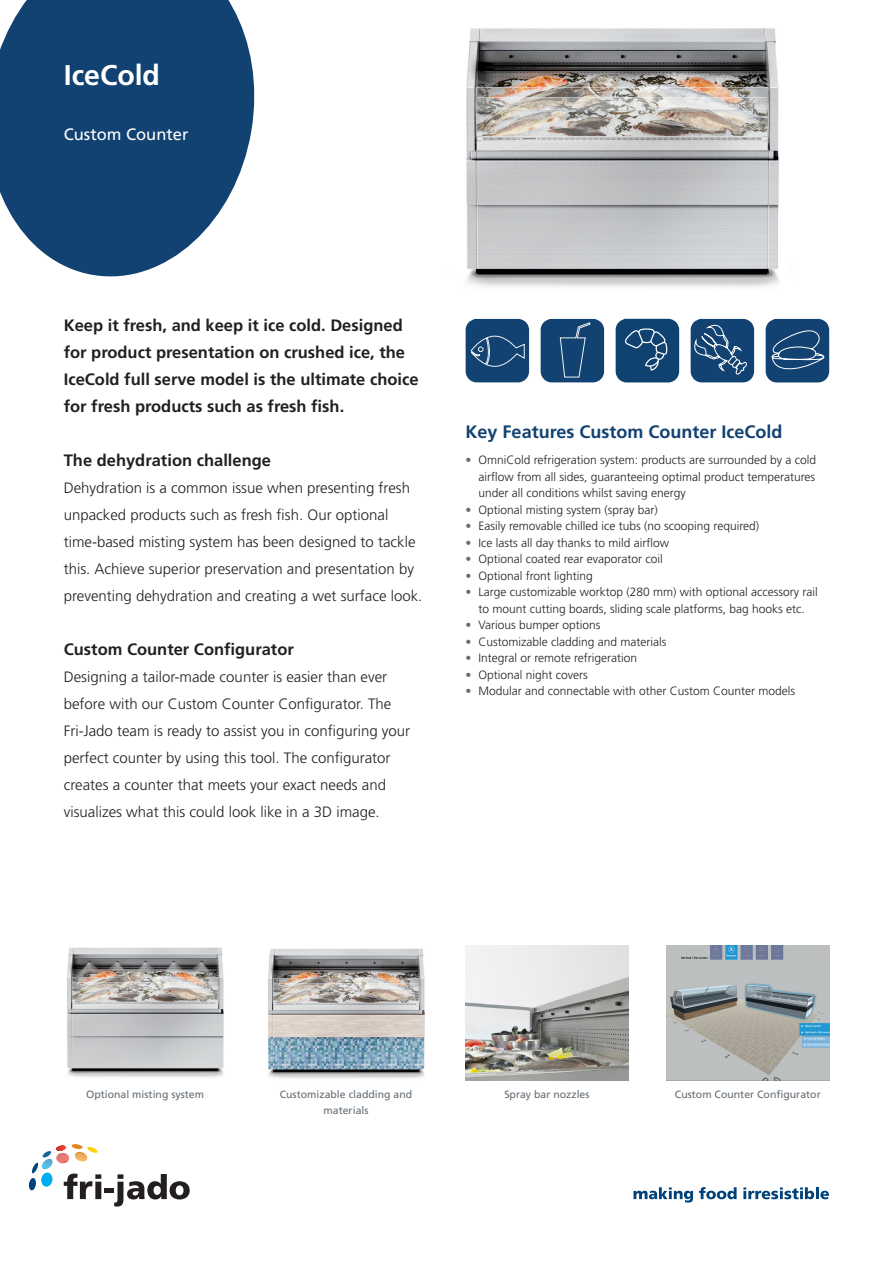
<style>
.page{position:relative;width:893px;height:1263px;background:#fff}
.page>*{position:absolute;margin:0;border:0;box-sizing:border-box;transform-origin:0 0}
.Kop_1_Wit{font:700 28.5px "Frutiger LT Std";letter-spacing:-.005em;color:#fff}
.Kop_3_Blauw{font:700 18px "Frutiger LT Std";color:#124271}
.Intro_zwart{font:700 16.5px/27px "Frutiger LT Std";color:#231f20}
.Kop_2_Wit{font:16.5px "Frutiger LT Std";color:#fff}
.Bodytekst_zwart{font:300 15px/27px "Frutiger LT Std";color:#231f20}
.t1{font:300 12px/16.5px "Frutiger LT Std";color:#231f20;text-align:justify}
.Bijschrift_grijs{font:10.5px/16.5px "Frutiger LT Std";color:#636d75;text-align:center}
.s1{color:#636d75}
</style>
<div class="page">
<img style="left:465px;top:28px;width:365px;height:302px">
<img style="left:267px;top:948px;width:158px;height:131px">
<img style="left:466px;top:945px;width:162px;height:135px">
<img style="left:67px;top:947px;width:157px;height:130px">
<svg style="left:29px;top:1144px;width:161px;height:62px"></svg>
<svg style="left:0;top:0;width:254px;height:276px;background:#315b84"></svg>
<div style="left:466px;top:319px;width:63px;height:63px;background:#124271;border-radius:10px"></div>
<svg style="left:470px;top:335px;width:55px;height:32px"></svg>
<div style="left:541px;top:319px;width:63px;height:63px;background:#124271;border-radius:10px"></div>
<svg style="left:559px;top:322px;width:32px;height:56px"></svg>
<svg style="left:633px;top:1187px;width:60px;height:15px"></svg>
<svg style="left:699px;top:1187px;width:38px;height:12px"></svg>
<svg style="left:743px;top:1187px;width:86px;height:12px"></svg>
<img style="left:666px;top:945px;width:163px;height:135px">
<div style="left:616px;top:319px;width:63px;height:63px;background:#0f4270;border-radius:10px"></div>
<svg style="left:625px;top:328px;width:43px;height:43px"></svg>
<div style="left:691px;top:319px;width:63px;height:63px;background:#124271;border-radius:10px"></div>
<svg style="left:689px;top:319px;width:60px;height:61px"></svg>
<div style="left:766px;top:319px;width:63px;height:63px;background:#124271;border-radius:10px"></div>
<svg style="left:771px;top:330px;width:54px;height:40px"></svg>
<p class="Kop_1_Wit" style="left:64px;top:59px;width:98px">IceCold</p>
<p class="Kop_2_Wit" style="left:64px;top:125px;width:126px">Custom Counter</p>
<p class="Intro_zwart" style="left:64px;top:312px;width:356px">Keep it fresh, and keep it ice cold. Designed for product presentation on crushed ice, the IceCold full serve model is the ultimate choice for fresh products such as fresh fish.</p>
<p class="Intro_zwart" style="left:64px;top:447px;width:209px">The dehydration challenge</p>
<p class="Bodytekst_zwart" style="left:64px;top:475px;width:360px">Dehydration is a common issue when presenting fresh unpacked products such as fresh fish. Our optional time-based misting system has been designed to tackle this. Achieve superior preservation and presentation by preventing dehydration and creating a wet surface look.</p>
<p class="Intro_zwart" style="left:64px;top:636px;width:232px">Custom Counter Configurator</p>
<p class="Bodytekst_zwart" style="left:64px;top:664px;width:348px">Designing a tailor-made counter is easier than ever before with our Custom Counter Configurator. The Fri-Jado team is ready to assist you in configuring your perfect counter by using this tool. The configurator creates a counter that meets your exact needs and visualizes what this could look like in a 3D image.</p>
<p class="Kop_3_Blauw" style="left:466px;top:422px;width:318px">Key Features Custom Counter IceCold</p>
<p class="t1" style="left:478px;top:452px;width:339px;text-indent:-13px"><span class="s1">•</span> OmniCold refrigeration system: products are surrounded by a cold airflow from all sides, guaranteeing optimal product temperatures under all conditions whilst saving energy</p>
<p class="t1" style="left:466px;top:501px;width:194px"><span class="s1">•</span> Optional misting system (spray bar)</p>
<p class="t1" style="left:466px;top:518px;width:295px"><span class="s1">•</span> Easily removable chilled ice tubs (no scooping required)</p>
<p class="t1" style="left:466px;top:534px;width:205px"><span class="s1">•</span> Ice lasts all day thanks to mild airflow</p>
<p class="t1" style="left:466px;top:551px;width:199px"><span class="s1">•</span> Optional coated rear evaporator coil</p>
<p class="t1" style="left:466px;top:567px;width:129px"><span class="s1">•</span> Optional front lighting</p>
<p class="t1" style="left:466px;top:584px;width:354px;text-align:center"><span class="s1">•</span> Large customizable worktop (280 mm) with optional accessory rail to mount cutting boards, sliding scale platforms, bag hooks etc.</p>
<p class="t1" style="left:466px;top:617px;width:136px"><span class="s1">•</span> Various bumper options</p>
<p class="t1" style="left:466px;top:633px;width:202px"><span class="s1">•</span> Customizable cladding and materials</p>
<p class="t1" style="left:466px;top:650px;width:173px"><span class="s1">•</span> Integral or remote refrigeration</p>
<p class="t1" style="left:466px;top:666px;width:124px"><span class="s1">•</span> Optional night covers</p>
<p class="t1" style="left:466px;top:683px;width:331px"><span class="s1">•</span> Modular and connectable with other Custom Counter models</p>
<p class="Bijschrift_grijs" style="left:86px;top:1086px;width:119px">Optional misting system</p>
<p class="Bijschrift_grijs" style="left:280px;top:1086px;width:134px">Customizable cladding and materials</p>
<p class="Bijschrift_grijs" style="left:504px;top:1086px;width:87px">Spray bar nozzles</p>
<p class="Bijschrift_grijs" style="left:675px;top:1086px;width:147px">Custom Counter Configurator</p>
</div>
